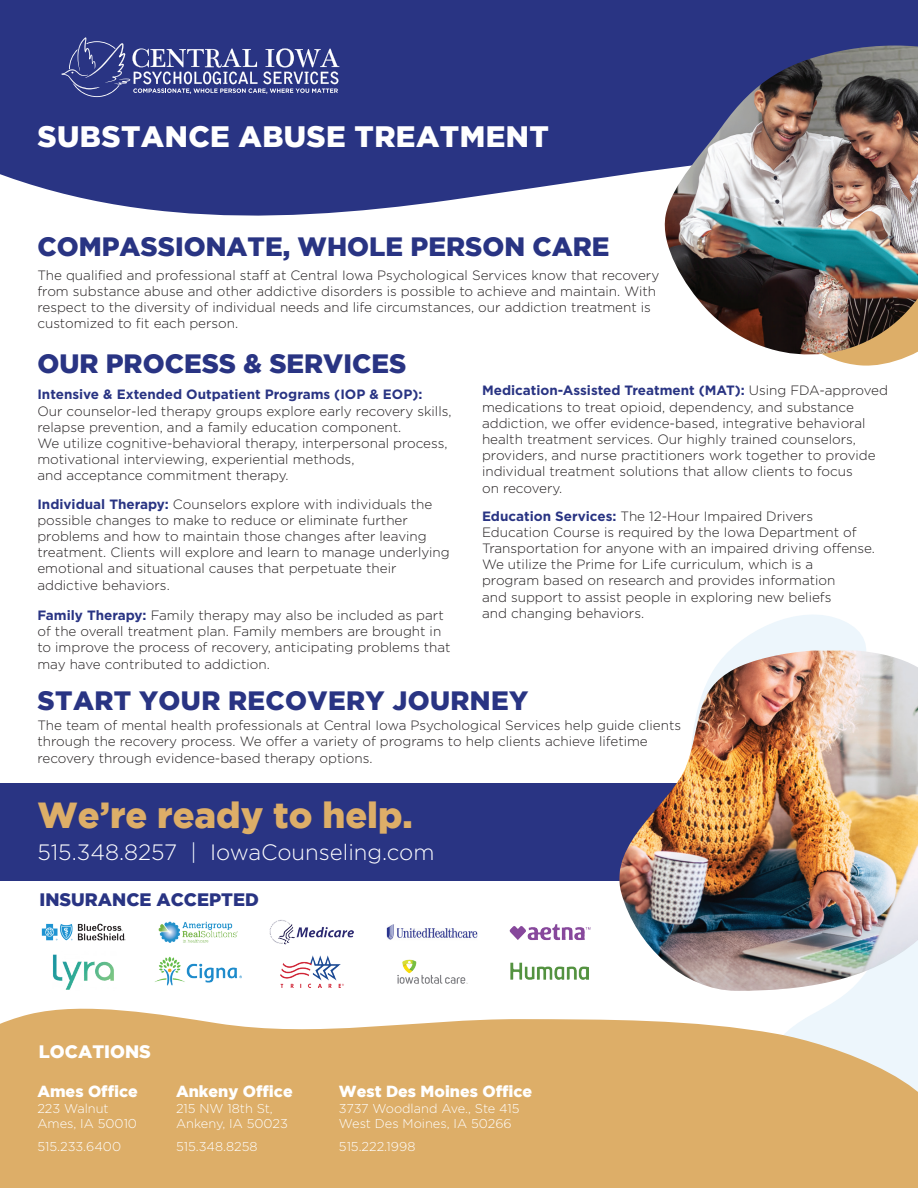
<style>
.page{position:relative;width:918px;height:1188px;background:#fff}
.page>*{position:absolute;margin:0;border:0;box-sizing:border-box;transform-origin:0 0}
.t1{font:900 36.15px "Gotham";color:#ddae68}
.t2{font:900 29.55px "Gotham";letter-spacing:.015em;color:#fff}
.t3{font:900 26.55px "Gotham";color:#293483}
.t4{font:300 22.2px "Gotham";color:#fff}
.t5{font:900 18px "Gotham";color:#293483}
.t6{font:900 18px "Gotham";color:#fff}
.t7{font:900 16.05px "Gotham";color:#fff}
.t8{font:300 13.5px/16.2px "Gotham";color:#231f20}
.t9{font:700 13.5px "Gotham";color:#293483}
.t10{font:300 12.75px/15.3px "Gotham";color:#fff}
.s1{font-weight:700;color:#293483}
.s2{color:#edf6fc}
</style>
<div class="page">
<svg style="left:836px;top:991px;width:82px;height:10px"></svg>
<div style="left:0;top:783px;width:744px;height:97px;background:#293483"></div>
<img style="left:41px;top:923px;width:85px;height:18px">
<img style="left:509px;top:924px;width:82px;height:17px">
<img style="left:269px;top:920px;width:85px;height:25px">
<img style="left:386px;top:924px;width:92px;height:16px">
<img style="left:158px;top:922px;width:80px;height:21px">
<img style="left:397px;top:959px;width:71px;height:25px">
<img style="left:280px;top:955px;width:64px;height:32px">
<img style="left:53px;top:954px;width:61px;height:36px">
<img style="left:511px;top:963px;width:78px;height:16px">
<img style="left:155px;top:956px;width:87px;height:30px">
<svg style="left:0;top:1001px;width:918px;height:187px;background:#e0b87c"></svg>
<svg style="left:0;top:0;width:918px;height:216px;background:#3a448d"></svg>
<svg style="left:826px;top:356px;width:83px;height:10px"></svg>
<img style="left:663px;top:46px;width:255px;height:310px">
<svg style="left:61px;top:37px;width:278px;height:60px;background:#4d5697"></svg>
<svg style="left:730px;top:615px;width:136px;height:36px;fill:#edf6fc"></svg>
<img style="left:618px;top:651px;width:300px;height:340px">
<h2 class="t2" style="left:38px;top:120px;width:513px">SUBSTANCE ABUSE TREATMENT</h2>
<h3 class="t3" style="left:37px;top:232px;width:574px">COMPASSIONATE, WHOLE PERSON CARE</h3>
<p class="t8" style="left:37px;top:267px;width:623px">The qualified and professional staff at Central Iowa Psychological Services know that recovery from substance abuse and other addictive disorders is possible to achieve and maintain. With respect to the diversity of individual needs and life circumstances, our addiction treatment is customized to fit each person.</p>
<h3 class="t3" style="left:37px;top:349px;width:370px">OUR PROCESS &amp; SERVICES</h3>
<p class="t9" style="left:37px;top:387px;width:387px">Intensive &amp; Extended Outpatient Programs (IOP &amp; EOP):</p>
<p class="t8" style="left:37px;top:403px;width:416px">Our counselor-led therapy groups explore early recovery skills, relapse prevention, and a family education component.<br>We utilize cognitive-behavioral therapy, interpersonal process, motivational interviewing, experiential methods,<br>and acceptance commitment therapy.</p>
<p class="t8" style="left:37px;top:496px;width:414px"><span class="s1">Individual Therapy:</span> Counselors explore with individuals the possible changes to make to reduce or eliminate further problems and how to maintain those changes after leaving treatment. Clients will explore and learn to manage underlying emotional and situational causes that perpetuate their addictive behaviors.</p>
<p class="t8" style="left:482px;top:382px;width:407px"><span class="s1">Medication-Assisted Treatment (MAT):</span> Using FDA-approved medications to treat opioid, dependency, and substance addiction, we offer evidence-based, integrative behavioral health treatment services. Our highly trained counselors, providers, and nurse practitioners work together to provide individual treatment solutions that allow clients to focus<br>on recovery.</p>
<p class="t8" style="left:482px;top:508px;width:395px"><span class="s1">Education Services:</span> The 12-Hour Impaired Drivers Education Course is required by the Iowa Department of Transportation for anyone with an impaired driving offense.<br>We utilize the Prime for Life curriculum, which is a<br>program based on research and provides information<br>and support to assist people in exploring new beliefs</p>
<p class="t8" style="left:37px;top:607px;width:408px"><span class="s1">Family Therapy:</span> Family therapy may also be included as part</p>
<p class="t8" style="left:482px;top:605px;width:164px">and changing behaviors.</p>
<p class="t8" style="left:37px;top:623px;width:415px">of the overall treatment plan. Family members are brought in to improve the process of recovery, anticipating problems that may have contributed to addiction.</p>
<h3 class="t3" style="left:38px;top:685px;width:492px">START YOUR RECOVERY JOURNEY</h3>
<p class="t8" style="left:37px;top:717px;width:645px">The team of mental health professionals at Central Iowa Psychological Services help guide clients through the recovery process. We offer a variety of programs to help clients achieve lifetime recovery through evidence-based therapy options.</p>
<h1 class="t1" style="left:37px;top:794px;width:377px">We’re ready to help.</h1>
<h3 class="t4" style="left:37px;top:840px;width:399px">515.348.8257 <span class="s2">|</span> IowaCounseling.com</h3>
<h3 class="t5" style="left:40px;top:889px;width:221px">INSURANCE ACCEPTED</h3>
<h3 class="t6" style="left:39px;top:1042px;width:114px">LOCATIONS</h3>
<p class="t7" style="left:37px;top:1083px;width:102px">Ames Office</p>
<p class="t10" style="left:37px;top:1101px;width:101px">223 Walnut<br>Ames, IA 50010</p>
<p class="t10" style="left:37px;top:1138px;width:85px">515.233.6400</p>
<p class="t7" style="left:176px;top:1083px;width:118px">Ankeny Office</p>
<p class="t10" style="left:176px;top:1101px;width:113px">215 NW 18th St,<br>Ankeny, IA 50023</p>
<p class="t10" style="left:176px;top:1138px;width:83px">515.348.8258</p>
<p class="t7" style="left:339px;top:1083px;width:195px">West Des Moines Office</p>
<p class="t10" style="left:339px;top:1101px;width:182px">3737 Woodland Ave., Ste 415<br>West Des Moines, IA 50266</p>
<p class="t10" style="left:339px;top:1138px;width:78px">515.222.1998</p>
</div>
